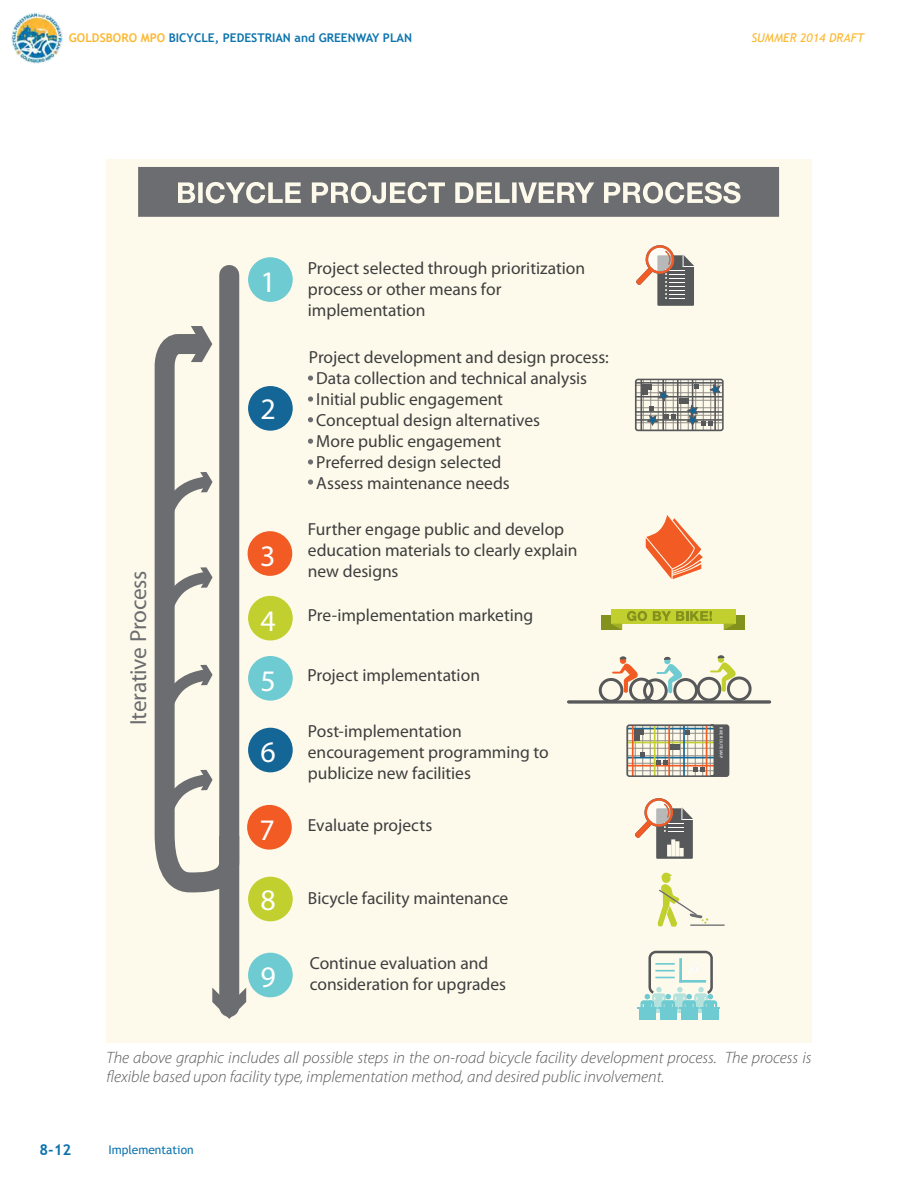
<style>
.page{position:relative;width:918px;height:1188px;background:#fff}
.page>*{position:absolute;margin:0;border:0;box-sizing:border-box;transform-origin:0 0}
.t1{font:800 30px "Helvetica Neue LT Std";color:#fff}
.t2{font:300 expanded 23.4px "Helvetica Neue LT Std";letter-spacing:-.015em;color:#6c6d70}
.t3{font:17.55px/21px "Helvetica Neue LT Std";letter-spacing:-.005em;color:#3e3e3f}
.t4{font:italic 300 16.5px/19.8px "Myriad Pro";color:#57585a}
.t5{font:700 15px "Trebuchet MS";color:#0c74ad}
.t6{font:700 12px "Trebuchet MS";color:#0c74ad}
.t7{font:italic 12px "Trebuchet MS";color:#fdb831}
.t8{font:12px "Trebuchet MS";color:#0c74ad}
.t9{font:700 expanded 4.35px "Helvetica Neue LT Std";letter-spacing:.02em;color:#fff}
.s1{color:#fdb831}
.s2{font-weight:800;font-size:30px;color:#fff}
</style>
<div class="page">
<img style="left:12px;top:13px;width:51px;height:51px">
<div style="left:106px;top:159px;width:706px;height:883px;background:#fefaeb"></div>
<svg style="left:636px;top:379px;width:87px;height:51px"></svg>
<hr style="left:636px;top:382px;width:87px;height:2px;background:#57585a">
<hr style="left:636px;top:396px;width:87px;height:2px;background:#57585a">
<hr style="left:636px;top:411px;width:87px;height:2px;background:#57585a">
<hr style="left:636px;top:419px;width:87px;height:2px;background:#57585a">
<hr style="left:714px;top:379px;width:2px;height:51px;background:#57585a">
<hr style="left:641px;top:379px;width:1px;height:51px;background:#57585a">
<hr style="left:662px;top:379px;width:2px;height:51px;background:#57585a">
<hr style="left:677px;top:379px;width:2px;height:51px;background:#57585a">
<hr style="left:692px;top:379px;width:1px;height:51px;background:#57585a">
<div style="left:635px;top:379px;width:89px;height:52px;border:2px solid #57585a;border-radius:2px"></div>
<svg style="left:694px;top:384px;width:4px;height:5px"></svg>
<div style="left:679px;top:398px;width:9px;height:6px;background:#57585a"></div>
<div style="left:643px;top:384px;width:9px;height:5px;background:#57585a"></div>
<div style="left:643px;top:385px;width:5px;height:10px;background:#57585a"></div>
<svg style="left:646px;top:389px;width:30px;height:38px"></svg>
<svg style="left:709px;top:383px;width:12px;height:13px"></svg>
<svg style="left:686px;top:404px;width:27px;height:23px"></svg>
<svg style="left:646px;top:515px;width:57px;height:64px"></svg>
<div style="left:601px;top:615px;width:21px;height:15px;background:#83911d"></div>
<div style="left:724px;top:615px;width:21px;height:15px;background:#83911d"></div>
<div style="left:611px;top:609px;width:124px;height:15px;background:#c1cf2f"></div>
<svg style="left:724px;top:624px;width:10px;height:6px"></svg>
<svg style="left:612px;top:611px;width:35px;height:19px"></svg>
<svg style="left:653px;top:611px;width:59px;height:10px"></svg>
<div style="left:672px;top:1002px;width:16px;height:11px;background:#b6e2de"></div>
<div style="left:693px;top:1002px;width:16px;height:11px;background:#b6e2de"></div>
<div style="left:651px;top:1002px;width:16px;height:11px;background:#b6e2de"></div>
<hr style="left:679px;top:1007px;width:20px;height:2px;background:#6fcbd2">
<div style="left:681px;top:1009px;width:17px;height:11px;background:#6fcbd2"></div>
<hr style="left:700px;top:1007px;width:20px;height:2px;background:#6fcbd2">
<div style="left:702px;top:1009px;width:17px;height:11px;background:#6fcbd2"></div>
<hr style="left:658px;top:1007px;width:20px;height:2px;background:#6fcbd2">
<div style="left:660px;top:1009px;width:17px;height:11px;background:#6fcbd2"></div>
<hr style="left:637px;top:1007px;width:20px;height:2px;background:#6fcbd2">
<div style="left:639px;top:1009px;width:17px;height:11px;background:#6fcbd2"></div>
<svg style="left:640px;top:950px;width:77px;height:57px"></svg>
<div style="left:219px;top:275px;width:20px;height:732px;background:#6c6d70"></div>
<svg style="left:212px;top:988px;width:34px;height:31px"></svg>
<svg style="left:635px;top:798px;width:59px;height:61px"></svg>
<svg style="left:636px;top:245px;width:59px;height:61px"></svg>
<svg style="left:138px;top:167px;width:641px;height:50px;background:#858585"></svg>
<div style="left:248px;top:386px;width:45px;height:45px;background:#146696;border-radius:50%"></div>
<div style="left:248px;top:531px;width:44px;height:45px;background:#f25b24;border-radius:50%"></div>
<div style="left:248px;top:596px;width:45px;height:44px;background:#c1cf2f;border-radius:50%"></div>
<div style="left:248px;top:656px;width:45px;height:45px;background:#6fcbd2;border-radius:50%"></div>
<div style="left:248px;top:728px;width:45px;height:44px;background:#146696;border-radius:50%"></div>
<div style="left:247px;top:805px;width:45px;height:45px;background:#f25b24;border-radius:50%"></div>
<div style="left:248px;top:953px;width:45px;height:44px;background:#6fcbd2;border-radius:50%"></div>
<div style="left:248px;top:877px;width:45px;height:44px;background:#c1cf2f;border-radius:50%"></div>
<hr style="left:691px;top:924px;width:33px;height:2px;background:#6c6d70">
<svg style="left:657px;top:872px;width:51px;height:55px"></svg>
<div style="left:248px;top:257px;width:45px;height:45px;background:#6fcbd2;border-radius:50%"></div>
<div style="left:599px;top:678px;width:24px;height:25px;border:3px solid #57585a;border-radius:50%"></div>
<div style="left:629px;top:678px;width:25px;height:24px;border:3px solid #57585a;border-radius:50%"></div>
<svg style="left:611px;top:656px;width:28px;height:39px"></svg>
<div style="left:643px;top:678px;width:25px;height:25px;border:3px solid #57585a;border-radius:50%"></div>
<div style="left:673px;top:678px;width:25px;height:25px;border:3px solid #57585a;border-radius:50%"></div>
<svg style="left:655px;top:657px;width:28px;height:38px"></svg>
<div style="left:697px;top:677px;width:24px;height:24px;border:3px solid #57585a;border-radius:50%"></div>
<div style="left:727px;top:677px;width:25px;height:24px;border:3px solid #57585a;border-radius:50%"></div>
<svg style="left:709px;top:655px;width:28px;height:38px"></svg>
<svg style="left:569px;top:700px;width:201px;height:4px"></svg>
<svg style="left:627px;top:725px;width:87px;height:51px"></svg>
<hr style="left:627px;top:728px;width:87px;height:1px;background:#146696">
<hr style="left:627px;top:742px;width:87px;height:1px;background:#c1cf2f">
<hr style="left:627px;top:757px;width:87px;height:1px;background:#146696">
<hr style="left:627px;top:765px;width:87px;height:2px;background:#f25b24">
<hr style="left:632px;top:725px;width:2px;height:51px;background:#f25b24">
<hr style="left:654px;top:725px;width:2px;height:51px;background:#c1cf2f">
<hr style="left:668px;top:725px;width:2px;height:51px;background:#f25b24">
<hr style="left:683px;top:725px;width:2px;height:51px;background:#146696">
<div style="left:626px;top:724px;width:89px;height:53px;border:2px solid #57585a;border-radius:2px"></div>
<div style="left:671px;top:744px;width:9px;height:5px;background:#57585a"></div>
<div style="left:634px;top:730px;width:9px;height:5px;background:#57585a"></div>
<div style="left:634px;top:731px;width:6px;height:9px;background:#57585a"></div>
<svg style="left:641px;top:752px;width:4px;height:4px"></svg>
<svg style="left:656px;top:760px;width:11px;height:5px"></svg>
<svg style="left:686px;top:724px;width:44px;height:53px"></svg>
<svg style="left:308px;top:376px;width:5px;height:5px"></svg>
<svg style="left:308px;top:396px;width:5px;height:6px"></svg>
<svg style="left:308px;top:417px;width:5px;height:5px"></svg>
<svg style="left:308px;top:439px;width:5px;height:5px"></svg>
<svg style="left:308px;top:459px;width:5px;height:6px"></svg>
<svg style="left:308px;top:479px;width:5px;height:6px"></svg>
<svg style="left:154px;top:324px;width:95px;height:578px"></svg>
<svg style="left:191px;top:326px;width:21px;height:36px"></svg>
<svg style="left:154px;top:765px;width:65px;height:66px"></svg>
<svg style="left:154px;top:660px;width:65px;height:66px"></svg>
<svg style="left:154px;top:562px;width:65px;height:67px"></svg>
<svg style="left:154px;top:467px;width:65px;height:66px"></svg>
<p class="t6" style="left:69px;top:31px;width:345px"><span class="s1">GOLDSBORO MPO</span> BICYCLE, PEDESTRIAN and GREENWAY PLAN</p>
<p class="t7" style="left:751px;top:31px;width:114px">SUMMER 2014 DRAFT</p>
<p class="t1" style="left:261px;top:263px;width:17px">1</p>
<p class="t3" style="left:308px;top:258px;width:279px">Project selected through prioritization process or other means for implementation</p>
<p class="t2" style="left:124px;top:725px;width:156px;rotate:-90deg">Iterative Process</p>
<p class="t1" style="left:261px;top:390px;width:17px">2</p>
<p class="t1" style="left:260px;top:537px;width:17px">3</p>
<p class="t1" style="left:261px;top:602px;width:17px">4</p>
<p class="t1" style="left:261px;top:662px;width:17px">5</p>
<p class="t1" style="left:261px;top:734px;width:17px">6</p>
<p class="t1" style="left:260px;top:811px;width:17px">7</p>
<p class="t3" style="left:316px;top:346px;width:294px;text-indent:-7px">Project development and design process:<br>Data collection and technical analysis<br>Initial public engagement<br>Conceptual design alternatives<br>More public engagement<br>Preferred design selected<br>Assess maintenance needs</p>
<p class="t3" style="left:308px;top:518px;width:271px">Further engage public and develop education materials to clearly explain new designs</p>
<p class="t3" style="left:308px;top:605px;width:227px">Pre-implementation marketing</p>
<p class="t3" style="left:307px;top:664px;width:174px">Project implementation</p>
<p class="t3" style="left:308px;top:721px;width:242px">Post-implementation encouragement programming to publicize new facilities</p>
<p class="t3" style="left:308px;top:815px;width:126px">Evaluate projects</p>
<p class="t3" style="left:261px;top:888px;width:249px"><span class="s2">8</span> Bicycle facility maintenance</p>
<p class="t3" style="left:261px;top:952px;width:247px;text-indent:49px">Continue evaluation and<br><span class="s2">9</span> consideration for upgrades</p>
<p class="t9" style="left:724px;top:727px;width:32px;rotate:90deg">BIKE ROUTE MAP</p>
<p class="t4" style="left:106px;top:1047px;width:706px">The above graphic includes all possible steps in the on-road bicycle facility development process. The process is flexible based upon facility type, implementation method, and desired public involvement.</p>
<p class="t5" style="left:39px;top:1140px;width:33px">8-12</p>
<p class="t8" style="left:108px;top:1143px;width:87px">Implementation</p>
</div>
